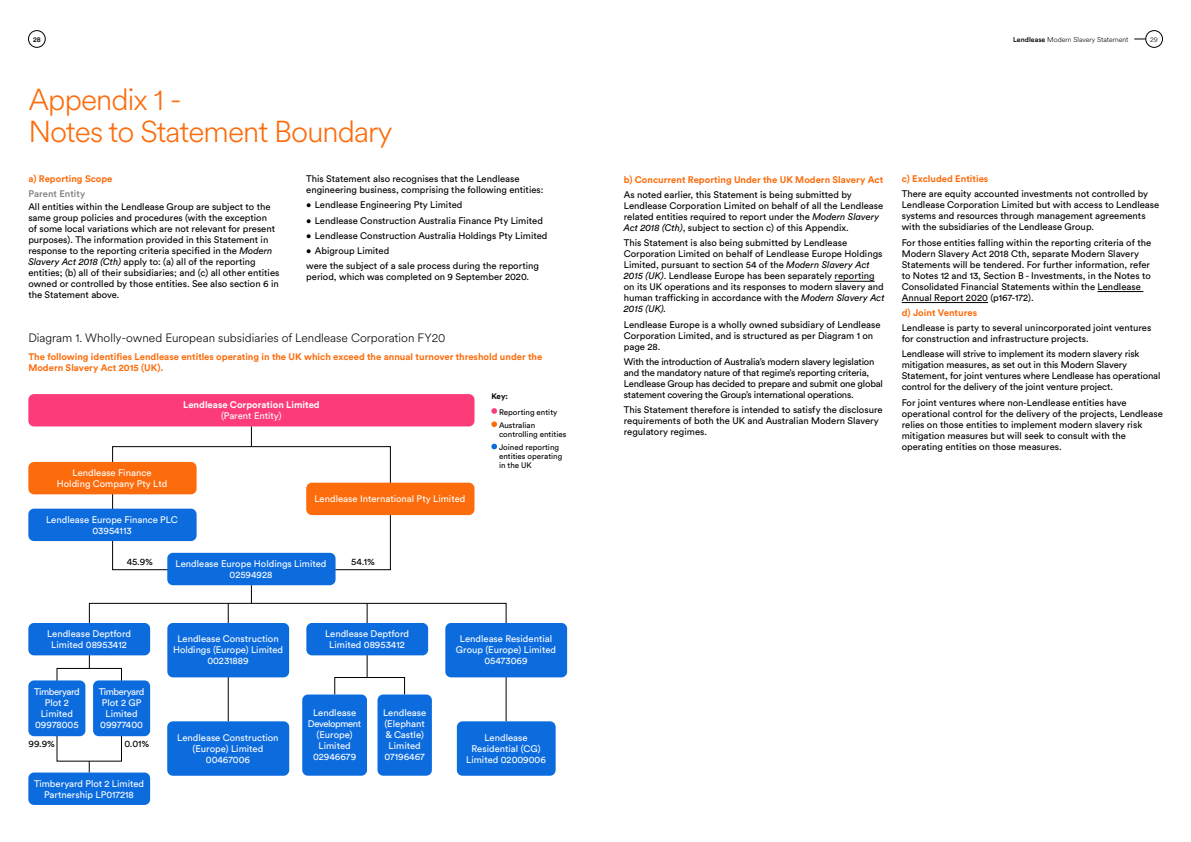
<style>
.page{position:relative;width:1191px;height:842px;background:#fff}
.page>*{position:absolute;margin:0;border:0;box-sizing:border-box;transform-origin:0 0}
.t1{font:300 30px/32px "Circular XX";letter-spacing:-.03em;color:#fc6c0c}
.t2{font:300 12px "Circular XX";color:#000}
.t3{font:9.5px/11px "Circular Std";color:#000}
.t4{font:9.5px/11px "Circular Std";color:#fff;text-align:center}
.t5{font:700 9.5px/11px "Circular Std";color:#fc6c0c}
.t6{font:9.5px/11px "Circular Std";letter-spacing:-.02em;color:#000}
.t7{font:700 9.5px "Circular Std";color:#fff}
.t8{font:500 9.5px "Circular Std";letter-spacing:.005em;color:#808285}
.t9{font:8px/13.3px "Circular Std";color:#000}
.t10{font:700 8px "Circular Std";color:#000}
.t11{font:300 7px "Circular XX";color:#000}
.t12{font:500 7px "Circular Std";color:#000}
.s1{font-family:"Circular Std";font-weight:500}
.s2{font-style:italic}
</style>
<div class="page">
<hr style="left:834px;top:281px;width:40px;height:1px;background:#000">
<hr style="left:1097px;top:291px;width:46px;height:1px;background:#000">
<hr style="left:901px;top:302px;width:87px;height:1px;background:#000">
<div style="left:112px;top:446px;width:278px;height:124px;border:1px solid #000"></div>
<svg style="left:89px;top:603px;width:417px;height:118px"></svg>
<div style="left:57px;top:668px;width:65px;height:36px;border:1px solid #000"></div>
<div style="left:335px;top:677px;width:70px;height:18px;border:1px solid #000"></div>
<div style="left:28px;top:394px;width:446px;height:32px;background:#fc3c78;border-radius:6px"></div>
<div style="left:28px;top:462px;width:169px;height:32px;background:#fc6c0c;border-radius:6px"></div>
<div style="left:306px;top:483px;width:168px;height:32px;background:#fc6c0c;border-radius:6px"></div>
<div style="left:28px;top:509px;width:169px;height:32px;background:#0c6cde;border-radius:6px"></div>
<div style="left:28px;top:623px;width:122px;height:32px;background:#0c6cde;border-radius:6px"></div>
<div style="left:28px;top:680px;width:57px;height:56px;background:#0c6cde;border-radius:6px"></div>
<div style="left:302px;top:694px;width:65px;height:82px;background:#0c6cde;border-radius:6px"></div>
<div style="left:93px;top:680px;width:57px;height:56px;background:#0c6cde;border-radius:6px"></div>
<div style="left:377px;top:694px;width:55px;height:82px;background:#0c6cde;border-radius:6px"></div>
<div style="left:167px;top:553px;width:168px;height:32px;background:#0c6cde;border-radius:6px"></div>
<svg style="left:251px;top:426px;width:1px;height:20px"></svg>
<svg style="left:251px;top:585px;width:1px;height:18px"></svg>
<hr style="left:228px;top:603px;width:1px;height:118px;background:#000">
<hr style="left:367px;top:603px;width:1px;height:74px;background:#000">
<div style="left:167px;top:623px;width:122px;height:54px;background:#0c6cde;border-radius:6px"></div>
<div style="left:445px;top:623px;width:122px;height:54px;background:#0c6cde;border-radius:6px"></div>
<div style="left:167px;top:721px;width:122px;height:55px;background:#0c6cde;border-radius:6px"></div>
<div style="left:457px;top:721px;width:98px;height:55px;background:#0c6cde;border-radius:6px"></div>
<div style="left:28px;top:772px;width:122px;height:33px;background:#0c6cde;border-radius:6px"></div>
<div style="left:306px;top:623px;width:122px;height:32px;background:#0c6cde;border-radius:6px"></div>
<svg style="left:491px;top:408px;width:6px;height:6px"></svg>
<svg style="left:491px;top:421px;width:6px;height:6px"></svg>
<svg style="left:491px;top:444px;width:6px;height:5px"></svg>
<div style="left:1145px;top:30px;width:17px;height:17px;border:1px solid #000;border-radius:50%"></div>
<div style="left:28px;top:30px;width:17px;height:17px;border:1px solid #000;border-radius:50%"></div>
<p class="t12" style="left:33px;top:35px;width:9px">28</p>
<p class="t11" style="left:1013px;top:34px;width:117px"><span class="s1">Lendlease</span> Modern Slavery Statement</p>
<p class="t11" style="left:1150px;top:34px;width:9px">29</p>
<h1 class="t1" style="left:28px;top:82px;width:366px">Appendix 1 -<br>Notes to Statement Boundary</h1>
<p class="t5" style="left:28px;top:173px;width:86px">a) Reporting Scope</p>
<p class="t8" style="left:28px;top:188px;width:58px">Parent Entity</p>
<p class="t3" style="left:28px;top:201px;width:253px">All entities within the Lendlease Group are subject to the same group policies and procedures (with the exception<br>of some local variations which are not relevant for present purposes). The information provided in this Statement in response to the reporting criteria specified in the <span class="s2">Modern Slavery Act 2018 (Cth)</span> apply to: (a) all of the reporting entities; (b) all of their subsidiaries; and (c) all other entities owned or controlled by those entities. See also section 6 in the Statement above.</p>
<p class="t3" style="left:306px;top:173px;width:239px">This Statement also recognises that the Lendlease engineering business, comprising the following entities:</p>
<p class="t3" style="left:306px;top:199px;width:158px">• Lendlease Engineering Pty Limited</p>
<p class="t3" style="left:306px;top:215px;width:238px">• Lendlease Construction Australia Finance Pty Limited</p>
<p class="t3" style="left:306px;top:230px;width:243px">• Lendlease Construction Australia Holdings Pty Limited</p>
<p class="t3" style="left:306px;top:243px;width:234px;line-height:15.2px">• Abigroup Limited<br>were the subject of a sale process during the reporting</p>
<p class="t3" style="left:306px;top:271px;width:224px">period, which was completed on 9 September 2020.</p>
<p class="t2" style="left:28px;top:330px;width:419px">Diagram 1. Wholly-owned European subsidiaries of Lendlease Corporation FY20</p>
<p class="t5" style="left:28px;top:351px;width:515px">The following identifies Lendlease entitles operating in the UK which exceed the annual turnover threshold under the<br>Modern Slavery Act 2015 (UK).</p>
<p class="t7" style="left:183px;top:399px;width:138px">Lendlease Corporation Limited</p>
<p class="t4" style="left:221px;top:410px;width:62px">(Parent Entity)</p>
<p class="t4" style="left:57px;top:467px;width:112px">Lendlease Finance<br>Holding Company Pty Ltd</p>
<p class="t4" style="left:314px;top:493px;width:152px">Lendlease International Pty Limited</p>
<p class="t4" style="left:46px;top:514px;width:133px">Lendlease Europe Finance PLC<br>03954113</p>
<p class="t3" style="left:127px;top:556px;width:28px">45.9%</p>
<p class="t4" style="left:175px;top:558px;width:152px">Lendlease Europe Holdings Limited<br>02594928</p>
<p class="t3" style="left:351px;top:556px;width:25px">54.1%</p>
<p class="t10" style="left:491px;top:391px;width:18px">Key:</p>
<p class="t9" style="left:499px;top:405px;width:60px">Reporting entity<br>Australian</p>
<p class="t9" style="left:499px;top:427px;width:69px">controlling entities<br>Joined reporting</p>
<p class="t9" style="left:499px;top:452px;width:65px;line-height:9px">entities operating in the UK</p>
<p class="t4" style="left:47px;top:628px;width:86px">Lendlease Deptford<br>Limited 08953412</p>
<p class="t4" style="left:34px;top:686px;width:47px">Timberyard<br>Plot 2<br>Limited<br>09978005</p>
<p class="t4" style="left:99px;top:686px;width:47px">Timberyard<br>Plot 2 GP<br>Limited<br>09977400</p>
<p class="t3" style="left:28px;top:738px;width:28px">99.9%</p>
<p class="t3" style="left:124px;top:738px;width:26px">0.01%</p>
<p class="t4" style="left:34px;top:778px;width:112px">Timberyard Plot 2 Limited<br>Partnership LP017218</p>
<p class="t4" style="left:325px;top:628px;width:86px">Lendlease Deptford<br>Limited 08953412</p>
<p class="t4" style="left:173px;top:633px;width:112px">Lendlease Construction<br>Holdings (Europe) Limited<br>00231889</p>
<p class="t4" style="left:456px;top:633px;width:102px">Lendlease Residential<br>Group (Europe) Limited<br>05473069</p>
<p class="t4" style="left:308px;top:707px;width:55px">Lendlease<br>Development (Europe)<br>Limited<br>02946679</p>
<p class="t4" style="left:383px;top:707px;width:45px">Lendlease (Elephant &amp; Castle)<br>Limited<br>07196467</p>
<p class="t4" style="left:177px;top:732px;width:103px">Lendlease Construction (Europe) Limited<br>00467006</p>
<p class="t4" style="left:466px;top:732px;width:81px">Lendlease<br>Residential (CG)<br>Limited 02009006</p>
<p class="t5" style="left:624px;top:174px;width:261px">b) Concurrent Reporting Under the UK Modern Slavery Act</p>
<p class="t3" style="left:624px;top:189px;width:261px">As noted earlier, this Statement is being submitted by Lendlease Corporation Limited on behalf of all the Lendlease related entities required to report under the <span class="s2">Modern Slavery Act 2018 (Cth)</span>, subject to section c) of this Appendix.</p>
<p class="t3" style="left:624px;top:237px;width:262px">This Statement is also being submitted by Lendlease Corporation Limited on behalf of Lendlease Europe Holdings Limited, pursuant to section 54 of the <span class="s2">Modern Slavery Act 2015 (UK)</span>. Lendlease Europe has been separately reporting on its UK operations and its responses to modern slavery and human trafficking in accordance with the <span class="s2">Modern Slavery Act 2015 (UK).</span></p>
<p class="t3" style="left:624px;top:319px;width:258px">Lendlease Europe is a wholly owned subsidiary of Lendlease<br>Corporation Limited, and is structured as per Diagram 1 on page 28.</p>
<p class="t6" style="left:624px;top:356px;width:261px">With the introduction of Australia’s modern slavery legislation and the mandatory nature of that regime’s reporting criteria, Lendlease Group has decided to prepare and submit one global statement covering the Group’s international operations.</p>
<p class="t3" style="left:624px;top:404px;width:260px">This Statement therefore is intended to satisfy the disclosure requirements of both the UK and Australian Modern Slavery regulatory regimes.</p>
<p class="t5" style="left:901px;top:173px;width:88px">c) Excluded Entities</p>
<p class="t3" style="left:901px;top:188px;width:259px">There are equity accounted investments not controlled by Lendlease Corporation Limited but with access to Lendlease systems and resources through management agreements with the subsidiaries of the Lendlease Group.</p>
<p class="t3" style="left:901px;top:237px;width:251px">For those entities falling within the reporting criteria of the Modern Slavery Act 2018 Cth, separate Modern Slavery Statements will be tendered. For further information, refer to Notes 12 and 13, Section B - Investments, in the Notes to Consolidated Financial Statements within the Lendlease Annual Report 2020 (p167-172).</p>
<p class="t5" style="left:901px;top:307px;width:77px">d) Joint Ventures</p>
<p class="t3" style="left:901px;top:322px;width:251px">Lendlease is party to several unincorporated joint ventures for construction and infrastructure projects.</p>
<p class="t3" style="left:901px;top:348px;width:260px">Lendlease will strive to implement its modern slavery risk mitigation measures, as set out in this Modern Slavery Statement, for joint ventures where Lendlease has operational control for the delivery of the joint venture project.</p>
<p class="t3" style="left:901px;top:397px;width:262px">For joint ventures where non-Lendlease entities have operational control for the delivery of the projects, Lendlease relies on those entities to implement modern slavery risk mitigation measures but will seek to consult with the operating entities on those measures.</p>
</div>
